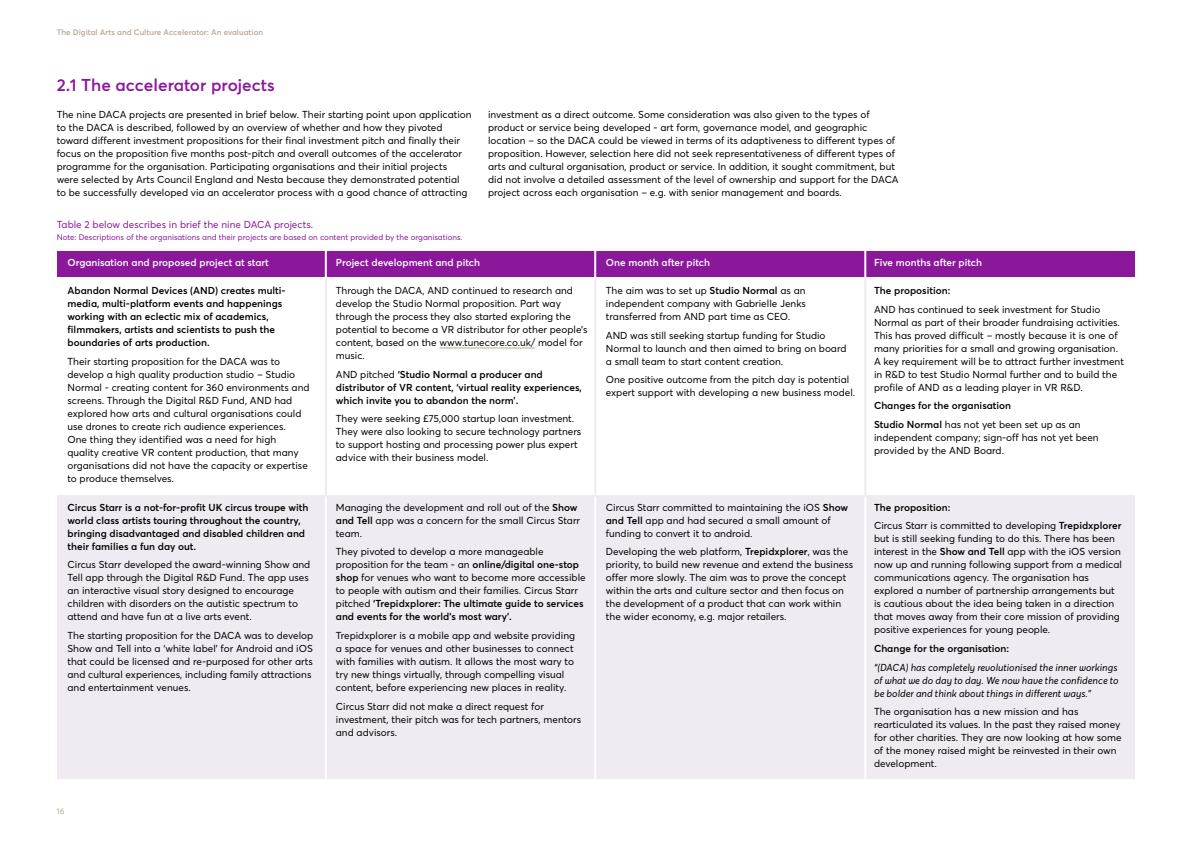
<style>
.page{position:relative;width:1191px;height:842px;background:#fff}
.page>*{position:absolute;margin:0;border:0;box-sizing:border-box;transform-origin:0 0}
.t1{font:600 17px "Averta";color:#8b189b}
.t2{font:10px/13px "Averta";color:#000}
.t3{font:600 10px/13px "Averta";color:#000}
.t4{font:italic 10px/13px "Averta";color:#000;text-align:justify}
.t5{font:600 10px "Averta";color:#fff}
.t6{font:10px "Averta";color:#8b189b}
.t7{font:8px "Averta";color:#8b189b}
.t8{font:600 8px "Averta";color:#b8a999}
.t9{font:8px "Averta";color:#b8a999}
.s1{font-weight:400}
.s2{font-weight:600}
</style>
<div class="page">
<div style="left:57px;top:251px;width:1077px;height:25px;background:#8b189b"></div>
<div style="left:57px;top:495px;width:1077px;height:284px;background:#f0ebf2"></div>
<hr style="left:439px;top:348px;width:96px;height:1px;background:#b8a999">
<hr style="left:325px;top:251px;width:2px;height:28px;background:#fff">
<hr style="left:325px;top:278px;width:2px;height:217px;background:#f0ebf2">
<hr style="left:325px;top:497px;width:2px;height:309px;background:#fff">
<hr style="left:594px;top:251px;width:2px;height:28px;background:#fff">
<hr style="left:594px;top:278px;width:2px;height:217px;background:#f0ebf2">
<hr style="left:594px;top:497px;width:2px;height:309px;background:#fff">
<hr style="left:864px;top:251px;width:2px;height:28px;background:#fff">
<hr style="left:864px;top:278px;width:2px;height:217px;background:#f0ebf2">
<hr style="left:864px;top:497px;width:2px;height:309px;background:#fff">
<p class="t8" style="left:57px;top:27px;width:208px">The Digital Arts and Culture Accelerator: An evaluation</p>
<h1 class="t1" style="left:57px;top:74px;width:219px">2.1 The accelerator projects</h1>
<p class="t2" style="left:57px;top:108px;width:416px">The nine DACA projects are presented in brief below. Their starting point upon application to the DACA is described, followed by an overview of whether and how they pivoted toward different investment propositions for their final investment pitch and finally their focus on the proposition five months post-pitch and overall outcomes of the accelerator programme for the organisation. Participating organisations and their initial projects<br>were selected by Arts Council England and Nesta because they demonstrated potential<br>to be successfully developed via an accelerator process with a good chance of attracting</p>
<p class="t2" style="left:488px;top:108px;width:412px">investment as a direct outcome. Some consideration was also given to the types of product or service being developed - art form, governance model, and geographic location – so the DACA could be viewed in terms of its adaptiveness to different types of proposition. However, selection here did not seek representativeness of different types of arts and cultural organisation, product or service. In addition, it sought commitment, but did not involve a detailed assessment of the level of ownership and support for the DACA project across each organisation – e.g. with senior management and boards.</p>
<p class="t6" style="left:57px;top:218px;width:258px">Table 2 below describes in brief the nine DACA projects.</p>
<p class="t7" style="left:57px;top:232px;width:407px">Note: Descriptions of the organisations and their projects are based on content provided by the organisations.</p>
<p class="t5" style="left:67px;top:256px;width:203px">Organisation and proposed project at start</p>
<p class="t3" style="left:67px;top:284px;width:219px">Abandon Normal Devices (AND) creates multi&shy;media, multi-platform events and happenings working with an eclectic mix of academics, filmmakers, artists and scientists to push the boundaries of arts production.</p>
<p class="t2" style="left:67px;top:355px;width:244px">Their starting proposition for the DACA was to develop a high quality production studio – Studio Normal - creating content for 360 environments and screens. Through the Digital R&amp;D Fund, AND had explored how arts and cultural organisations could use drones to create rich audience experiences.<br>One thing they identified was a need for high quality creative VR content production, that many organisations did not have the capacity or expertise to produce themselves.</p>
<p class="t3" style="left:67px;top:500px;width:242px">Circus Starr is a not-for-profit UK circus troupe with world class artists touring throughout the country, bringing disadvantaged and disabled children and their families a fun day out.</p>
<p class="t2" style="left:67px;top:558px;width:244px">Circus Starr developed the award-winning Show and Tell app through the Digital R&amp;D Fund. The app uses an interactive visual story designed to encourage children with disorders on the autistic spectrum to attend and have fun at a live arts event.</p>
<p class="t2" style="left:67px;top:629px;width:247px">The starting proposition for the DACA was to develop Show and Tell into a ‘white label’ for Android and iOS that could be licensed and re-purposed for other arts and cultural experiences, including family attractions and entertainment venues.</p>
<p class="t5" style="left:336px;top:256px;width:146px">Project development and pitch</p>
<p class="t2" style="left:336px;top:284px;width:253px">Through the DACA, AND continued to research and develop the Studio Normal proposition. Part way through the process they also started exploring the potential to become a VR distributor for other people’s content, based on the www.tunecore.co.uk/ model for music.</p>
<p class="t3" style="left:336px;top:367px;width:248px"><span class="s1">AND pitched</span> ‘Studio Normal a producer and distributor of VR content, ‘virtual reality experiences, which invite you to abandon the norm’.</p>
<p class="t2" style="left:336px;top:412px;width:247px">They were seeking £75,000 startup loan investment.<br>They were also looking to secure technology partners to support hosting and processing power plus expert advice with their business model.</p>
<p class="t2" style="left:336px;top:500px;width:246px">Managing the development and roll out of the <span class="s2">Show and Tell</span> app was a concern for the small Circus Starr team.</p>
<p class="t2" style="left:336px;top:545px;width:251px">They pivoted to develop a more manageable proposition for the team - an <span class="s2">online/digital one-stop shop</span> for venues who want to become more accessible to people with autism and their families. Circus Starr pitched <span class="s2">‘Trepidxplorer: The ultimate guide to services and events for the world’s most wary’.</span></p>
<p class="t2" style="left:336px;top:629px;width:241px">Trepidxplorer is a mobile app and website providing a space for venues and other businesses to connect with families with autism. It allows the most wary to try new things virtually, through compelling visual content, before experiencing new places in reality.</p>
<p class="t2" style="left:336px;top:699px;width:247px">Circus Starr did not make a direct request for investment, their pitch was for tech partners, mentors and advisors.</p>
<p class="t5" style="left:606px;top:256px;width:106px">One month after pitch</p>
<p class="t2" style="left:606px;top:284px;width:202px;text-align:justify">The aim was to set up <span class="s2">Studio Normal</span> as an independent company with Gabrielle Jenks transferred from AND part time as CEO.</p>
<p class="t2" style="left:606px;top:329px;width:242px">AND was still seeking startup funding for Studio<br>Normal to launch and then aimed to bring on board a small team to start content creation.</p>
<p class="t2" style="left:606px;top:373px;width:251px">One positive outcome from the pitch day is potential expert support with developing a new business model.</p>
<p class="t2" style="left:606px;top:500px;width:244px">Circus Starr committed to maintaining the iOS <span class="s2">Show and Tell</span> app and had secured a small amount of funding to convert it to android.</p>
<p class="t2" style="left:606px;top:545px;width:249px">Developing the web platform, <span class="s2">Trepidxplorer</span>, was the priority, to build new revenue and extend the business offer more slowly. The aim was to prove the concept within the arts and culture sector and then focus on the development of a product that can work within the wider economy, e.g. major retailers.</p>
<p class="t9" style="left:57px;top:806px;width:9px">16</p>
<p class="t5" style="left:874px;top:256px;width:110px">Five months after pitch</p>
<p class="t3" style="left:874px;top:284px;width:78px">The proposition:</p>
<p class="t2" style="left:874px;top:303px;width:251px">AND has continued to seek investment for Studio Normal as part of their broader fundraising activities.<br>This has proved difficult – mostly because it is one of many priorities for a small and growing organisation.<br>A key requirement will be to attract further investment in R&amp;D to test Studio Normal further and to build the profile of AND as a leading player in VR R&amp;D.</p>
<p class="t3" style="left:874px;top:396px;width:208px;line-height:18.7px">Changes for the organisation<br>Studio Normal <span class="s1">has not yet been set up as an</span></p>
<p class="t2" style="left:874px;top:431px;width:226px">independent company; sign-off has not yet been provided by the AND Board.</p>
<p class="t2" style="left:874px;top:498px;width:249px;line-height:18.7px"><span class="s2">The proposition:<br></span>Circus Starr is committed to developing <span class="s2">Trepidxplorer</span></p>
<p class="t2" style="left:874px;top:532px;width:249px">but is still seeking funding to do this. There has been interest in the <span class="s2">Show and Tell</span> app with the iOS version now up and running following support from a medical communications agency. The organisation has explored a number of partnership arrangements but is cautious about the idea being taken in a direction that moves away from their core mission of providing positive experiences for young people.</p>
<p class="t3" style="left:874px;top:642px;width:137px">Change for the organisation:</p>
<p class="t4" style="left:874px;top:661px;width:246px">“(DACA) has completely revolutionised the inner workings of what we do day to day. We now have the confidence to be bolder and think about things in different ways.”</p>
<p class="t2" style="left:874px;top:705px;width:249px">The organisation has a new mission and has rearticulated its values. In the past they raised money for other charities. They are now looking at how some of the money raised might be reinvested in their own development.</p>
</div>
